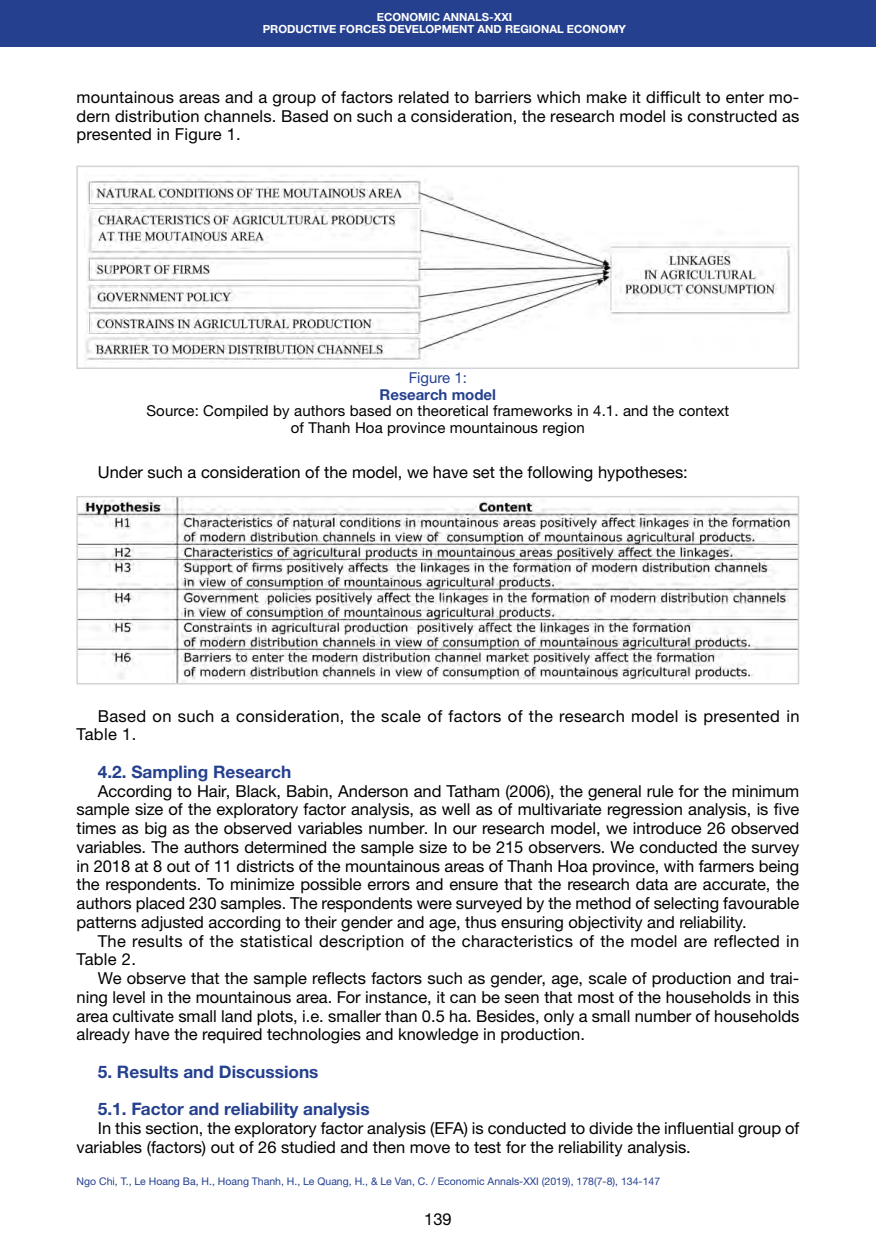
<style>
.page{position:relative;width:876px;height:1246px;background:#fff}
.page>*{position:absolute;margin:0;border:0;box-sizing:border-box;transform-origin:0 0}
.Заголовок_текст_2019{font:700 17.25px "Helvetica Neue LTW1 G";color:#25408f}
.Абзац_2019{font:16.5px/18.8px "Helvetica Neue LTW1 G";color:#000;text-align:justify}
.Абзац_2019-2{font:16.5px/18.8px "Helvetica Neue LTW1 G";letter-spacing:.02em;color:#000}
.Таблицы__рисунки__по{font:15px "Helvetica Neue LTW1 G";letter-spacing:.01em;color:#000}
.Таблицы___рисунки_ша{font:700 15px "Helvetica Neue LTW1 G";color:#25408f}
.Таблицы___рисунки_ша-2{font:15px "Helvetica Neue LTW1 G";color:#25408f}
.Посада_2016{font:700 11.25px "Helvetica Neue LTW1 G";color:#fff}
.Нижний_колонтитул_20{font:10.5px "Helvetica Neue LTW1 G";color:#25408f}
</style>
<div class="page">
<div style="left:0;top:0;width:876px;height:47px;background:#25408f"></div>
<img style="left:79px;top:499px;width:717px;height:182px">
<div style="left:76px;top:496px;width:723px;height:188px;border:2px solid #d1d3d4"></div>
<img style="left:85px;top:180px;width:706px;height:183px">
<div style="left:76px;top:166px;width:723px;height:203px;border:2px solid #d1d3d4"></div>
<p class="Посада_2016" style="left:377px;top:10px;width:137px">ECONOMIC ANNALS-XXI</p>
<p class="Посада_2016" style="left:263px;top:22px;width:365px">PRODUCTIVE FORCES DEVELOPMENT AND REGIONAL ECONOMY</p>
<p class="Абзац_2019" style="left:77px;top:87px;width:724px">mountainous areas and a group of factors related to barriers which make it difficult to enter mo&shy;dern distribution channels. Based on such a consideration, the research model is constructed as presented in Figure 1.</p>
<p class="Таблицы___рисунки_ша-2" style="left:409px;top:368px;width:60px">Figure 1:</p>
<p class="Таблицы___рисунки_ша" style="left:380px;top:385px;width:118px">Research model</p>
<p class="Таблицы__рисунки__по" style="left:146px;top:401px;width:584px">Source: Compiled by authors based on theoretical frameworks in 4.1. and the context</p>
<p class="Таблицы__рисунки__по" style="left:291px;top:418px;width:295px">of Thanh Hoa province mountainous region</p>
<p class="Абзац_2019" style="left:98px;top:462px;width:592px">Under such a consideration of the model, we have set the following hypotheses:</p>
<p class="Абзац_2019-2" style="left:77px;top:706px;width:724px;text-indent:21px">Based on such a consideration, the scale of factors of the research model is presented in<br>Table 1.</p>
<p class="Заголовок_текст_2019" style="left:98px;top:761px;width:195px">4.2. Sampling Research</p>
<p class="Абзац_2019" style="left:77px;top:781px;width:724px;text-indent:21px">According to Hair, Black, Babin, Anderson and Tatham (2006), the general rule for the minimum sample size of the exploratory factor analysis, as well as of multivariate regression analysis, is five times as big as the observed variables number. In our research model, we introduce 26 observed variables. The authors determined the sample size to be 215 observers. We conducted the survey in 2018 at 8 out of 11 districts of the mountainous areas of Thanh Hoa province, with farmers being the respondents. To minimize possible errors and ensure that the research data are accurate, the authors placed 230 samples. The respondents were surveyed by the method of selecting favourable patterns adjusted according to their gender and age, thus ensuring objectivity and reliability.</p>
<p class="Абзац_2019-2" style="left:77px;top:931px;width:724px;text-indent:21px">The results of the statistical description of the characteristics of the model are reflected in<br>Table 2.</p>
<p class="Абзац_2019" style="left:77px;top:969px;width:724px;text-indent:21px">We observe that the sample reflects factors such as gender, age, scale of production and trai&shy;ning level in the mountainous area. For instance, it can be seen that most of the households in this area cultivate small land plots, i.e. smaller than 0.5 ha. Besides, only a small number of households already have the required technologies and knowledge in production.</p>
<p class="Заголовок_текст_2019" style="left:98px;top:1061px;width:222px">5. Results and Discussions</p>
<p class="Заголовок_текст_2019" style="left:98px;top:1098px;width:273px">5.1. Factor and reliability analysis</p>
<p class="Абзац_2019" style="left:77px;top:1119px;width:724px;text-indent:21px">In this section, the exploratory factor analysis (EFA) is conducted to divide the influential group of variables (factors) out of 26 studied and then move to test for the reliability analysis.</p>
<p class="Нижний_колонтитул_20" style="left:77px;top:1174px;width:585px">Ngo Chi, T., Le Hoang Ba, H., Hoang Thanh, H., Le Quang, H., &amp; Le Van, C. / Economic Annals-XXI (2019), 178(7-8), 134-147</p>
<p class="Абзац_2019" style="left:424px;top:1209px;width:29px">139</p>
</div>
